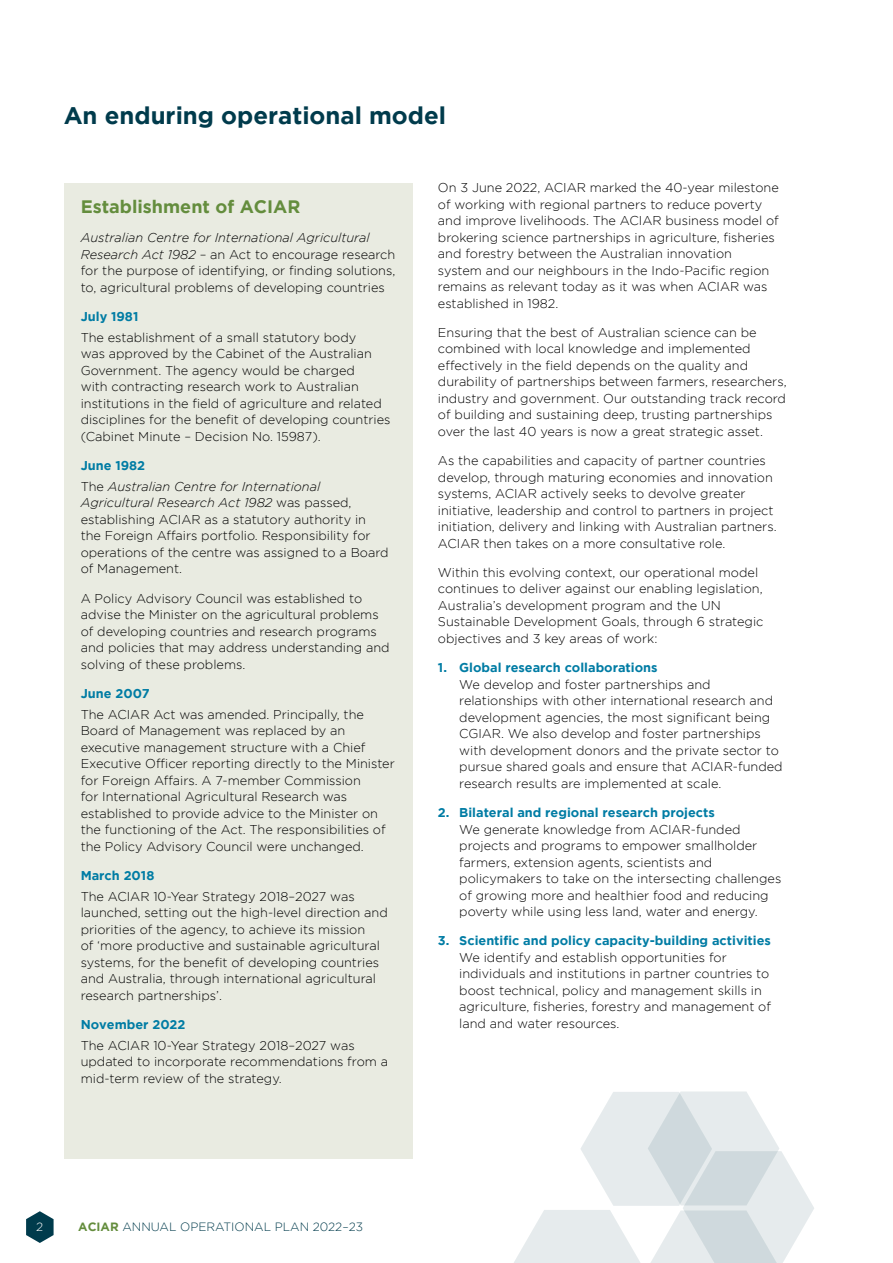
<style>
.page{position:relative;width:893px;height:1263px;background:#fff}
.page>*{position:absolute;margin:0;border:0;box-sizing:border-box;transform-origin:0 0}
.HB{font:700 24px "Gotham";color:#003b4c}
.HC{font:700 18px "Gotham";color:#648d3d}
.body{font:300 12.75px/16.5px "Gotham";color:#000}
.HD{font:700 12.75px "Gotham";color:#007ca4}
.t1{font:300 12px "Gotham";color:#003b4c}
.t2{font:300 12px "Gotham";color:#fff}
.s1{font-style:italic}
.s2{font-weight:700;color:#007ca4}
.s3{font-weight:700;color:#648d3d}
</style>
<div class="page">
<svg style="left:26px;top:1211px;width:28px;height:32px"></svg>
<div style="left:64px;top:183px;width:348px;height:976px;background:#e9ebe1"></div>
<svg style="left:514px;top:1091px;width:300px;height:172px"></svg>
<p class="HB" style="left:64px;top:101px;width:384px">An enduring operational model</p>
<p class="HC" style="left:81px;top:196px;width:221px">Establishment of ACIAR</p>
<p class="body" style="left:81px;top:229px;width:316px"><span class="s1">Australian Centre for International Agricultural Research Act 1982</span> – an Act to encourage research for the purpose of identifying, or finding solutions, to, agricultural problems of developing countries</p>
<p class="HD" style="left:81px;top:309px;width:59px">July 1981</p>
<p class="body" style="left:81px;top:329px;width:311px">The establishment of a small statutory body<br>was approved by the Cabinet of the Australian Government. The agency would be charged<br>with contracting research work to Australian institutions in the field of agriculture and related disciplines for the benefit of developing countries (Cabinet Minute – Decision No. 15987).</p>
<p class="HD" style="left:81px;top:458px;width:66px">June 1982</p>
<p class="body" style="left:81px;top:478px;width:309px">The <span class="s1">Australian Centre for International Agricultural Research Act 1982</span> was passed, establishing ACIAR as a statutory authority in the Foreign Affairs portfolio. Responsibility for operations of the centre was assigned to a Board of Management.</p>
<p class="body" style="left:81px;top:590px;width:310px">A Policy Advisory Council was established to advise the Minister on the agricultural problems of developing countries and research programs and policies that may address understanding and solving of these problems.</p>
<p class="HD" style="left:81px;top:686px;width:71px">June 2007</p>
<p class="body" style="left:81px;top:706px;width:316px">The ACIAR Act was amended. Principally, the Board of Management was replaced by an executive management structure with a Chief Executive Officer reporting directly to the Minister for Foreign Affairs. A 7-member Commission<br>for International Agricultural Research was established to provide advice to the Minister on the functioning of the Act. The responsibilities of the Policy Advisory Council were unchanged.</p>
<p class="HD" style="left:81px;top:868px;width:75px">March 2018</p>
<p class="body" style="left:81px;top:888px;width:309px">The ACIAR 10-Year Strategy 2018–2027 was launched, setting out the high-level direction and priorities of the agency, to achieve its mission<br>of ‘more productive and sustainable agricultural systems, for the benefit of developing countries and Australia, through international agricultural research partnerships’.</p>
<p class="HD" style="left:81px;top:1017px;width:106px">November 2022</p>
<p class="body" style="left:81px;top:1037px;width:309px">The ACIAR 10-Year Strategy 2018–2027 was updated to incorporate recommendations from a mid-term review of the strategy.</p>
<p class="body" style="left:438px;top:179px;width:342px">On 3 June 2022, ACIAR marked the 40-year milestone of working with regional partners to reduce poverty and improve livelihoods. The ACIAR business model of brokering science partnerships in agriculture, fisheries and forestry between the Australian innovation system and our neighbours in the Indo-Pacific region remains as relevant today as it was when ACIAR was established in 1982.</p>
<p class="body" style="left:438px;top:324px;width:350px">Ensuring that the best of Australian science can be combined with local knowledge and implemented effectively in the field depends on the quality and durability of partnerships between farmers, researchers, industry and government. Our outstanding track record of building and sustaining deep, trusting partnerships over the last 40 years is now a great strategic asset.</p>
<p class="body" style="left:438px;top:452px;width:340px">As the capabilities and capacity of partner countries develop, through maturing economies and innovation systems, ACIAR actively seeks to devolve greater initiative, leadership and control to partners in project initiation, delivery and linking with Australian partners.<br>ACIAR then takes on a more consultative role.</p>
<p class="body" style="left:438px;top:564px;width:327px">Within this evolving context, our operational model continues to deliver against our enabling legislation, Australia’s development program and the UN Sustainable Development Goals, through 6 strategic objectives and 3 key areas of work:</p>
<p class="body" style="left:459px;top:659px;width:325px;text-indent:-21px"><span class="s2">1. Global research collaborations<br></span>We develop and foster partnerships and relationships with other international research and development agencies, the most significant being CGIAR. We also develop and foster partnerships with development donors and the private sector to pursue shared goals and ensure that ACIAR-funded research results are implemented at scale.</p>
<p class="body" style="left:459px;top:804px;width:324px;text-indent:-21px"><span class="s2">2. Bilateral and regional research projects<br></span>We generate knowledge from ACIAR-funded projects and programs to empower smallholder farmers, extension agents, scientists and policymakers to take on the intersecting challenges of growing more and healthier food and reducing poverty while using less land, water and energy.</p>
<p class="body" style="left:459px;top:932px;width:313px;text-indent:-21px"><span class="s2">3. Scientific and policy capacity-building activities </span>We identify and establish opportunities for individuals and institutions in partner countries to boost technical, policy and management skills in agriculture, fisheries, forestry and management of land and water resources.</p>
<p class="t2" style="left:36px;top:1220px;width:9px">2</p>
<p class="t1" style="left:78px;top:1220px;width:286px"><span class="s3">ACIAR</span> ANNUAL OPERATIONAL PLAN 2022–23</p>
</div>
